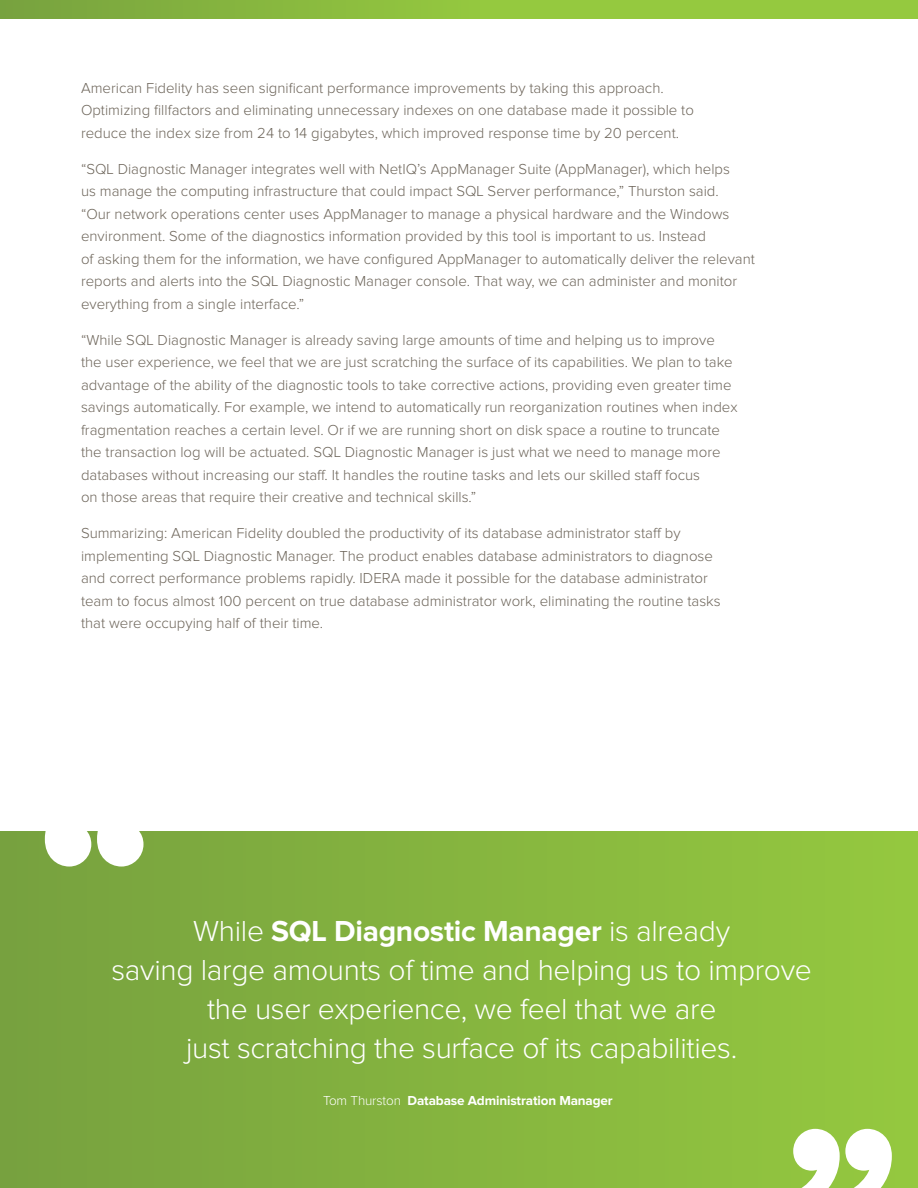
<style>
.page{position:relative;width:918px;height:1188px;background:#fff}
.page>*{position:absolute;margin:0;border:0;box-sizing:border-box;transform-origin:0 0}
.t1{font:300 30px/39px "Proxima Nova";letter-spacing:-.01em;color:#fff;text-align:center}
.t2{font:300 15px/22.5px "Proxima Nova";color:#6d655a}
.t3{font:700 13.5px "Proxima Nova";letter-spacing:-.01em;color:#fff}
.s1{font-weight:700}
.s2{font-weight:300}
</style>
<div class="page">
<div style="left:0;top:0;width:918px;height:19px;background:linear-gradient(to right,#7eaa3f,#9cd33f)"></div>
<div style="left:0;top:832px;width:918px;height:356px;background:linear-gradient(to right,#77a13f,#95c83f)"></div>
<svg style="left:45px;top:831px;width:99px;height:36px"></svg>
<svg style="left:793px;top:1129px;width:99px;height:59px"></svg>
<p class="t2" style="left:81px;top:77px;width:614px">American Fidelity has seen significant performance improvements by taking this approach.<br>Optimizing fillfactors and eliminating unnecessary indexes on one database made it possible to reduce the index size from 24 to 14 gigabytes, which improved response time by 20 percent.</p>
<p class="t2" style="left:81px;top:158px;width:676px">“SQL Diagnostic Manager integrates well with NetIQ’s AppManager Suite (AppManager), which helps<br>us manage the computing infrastructure that could impact SQL Server performance,” Thurston said.<br>“Our network operations center uses AppManager to manage a physical hardware and the Windows environment. Some of the diagnostics information provided by this tool is important to us. Instead<br>of asking them for the information, we have configured AppManager to automatically deliver the relevant reports and alerts into the SQL Diagnostic Manager console. That way, we can administer and monitor everything from a single interface.”</p>
<p class="t2" style="left:81px;top:329px;width:658px">“While SQL Diagnostic Manager is already saving large amounts of time and helping us to improve the user experience, we feel that we are just scratching the surface of its capabilities. We plan to take advantage of the ability of the diagnostic tools to take corrective actions, providing even greater time savings automatically. For example, we intend to automatically run reorganization routines when index fragmentation reaches a certain level. Or if we are running short on disk space a routine to truncate the transaction log will be actuated. SQL Diagnostic Manager is just what we need to manage more databases without increasing our staff. It handles the routine tasks and lets our skilled staff focus<br>on those areas that require their creative and technical skills.”</p>
<p class="t2" style="left:81px;top:523px;width:641px">Summarizing: American Fidelity doubled the productivity of its database administrator staff by implementing SQL Diagnostic Manager. The product enables database administrators to diagnose and correct performance problems rapidly. IDERA made it possible for the database administrator team to focus almost 100 percent on true database administrator work, eliminating the routine tasks that were occupying half of their time.</p>
<h1 class="t1" style="left:112px;top:912px;width:702px">While <span class="s1">SQL Diagnostic Manager</span> is already<br>saving large amounts of time and helping us to improve the user experience, we feel that we are<br>just scratching the surface of its capabilities.</h1>
<p class="t3" style="left:323px;top:1094px;width:291px"><span class="s2">Tom Thurston</span> Database Administration Manager</p>
</div>
